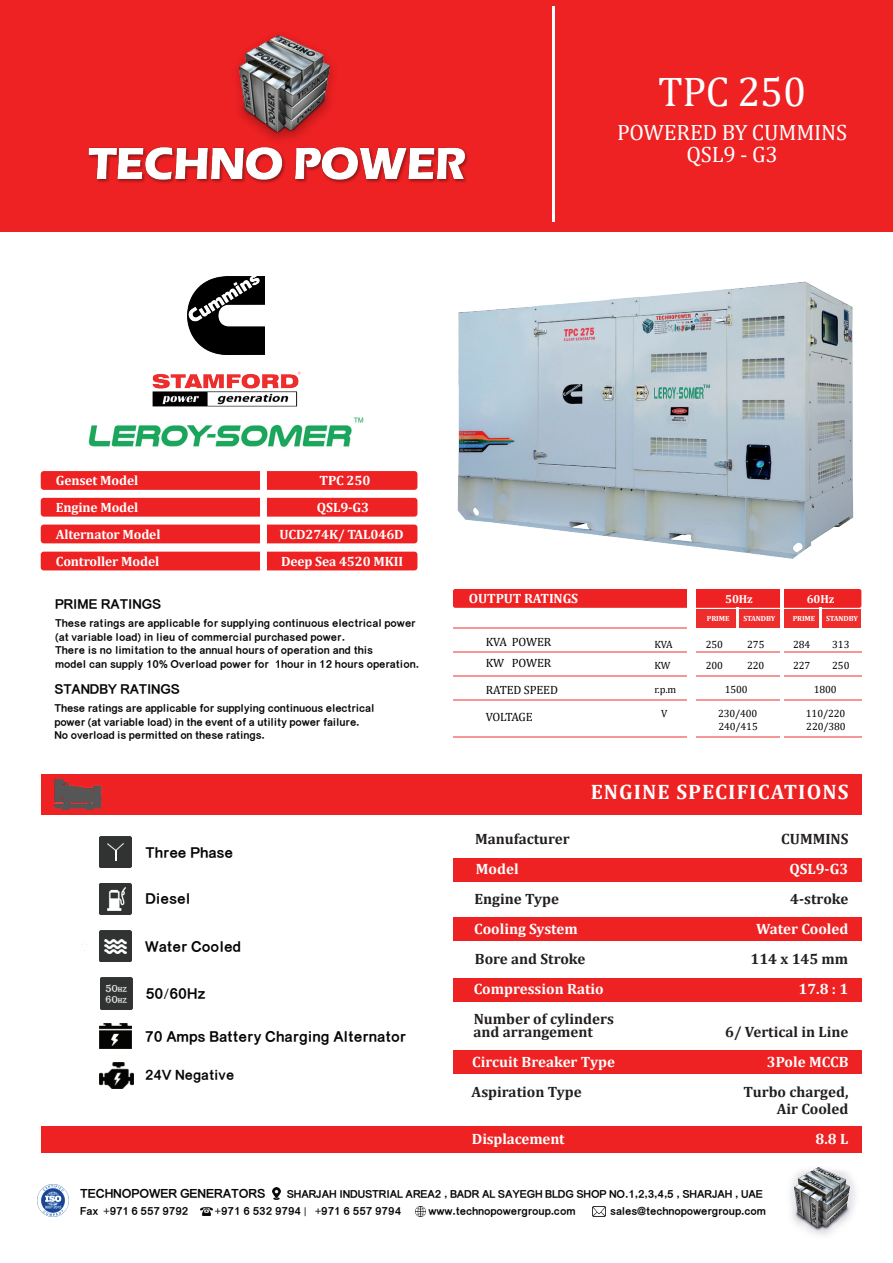
<style>
.page{position:relative;width:893px;height:1263px;background:#fff}
.page>*{position:absolute;margin:0;border:0;box-sizing:border-box;transform-origin:0 0}
.t1{font:41.7px "Cambria";letter-spacing:-.01em;color:#fff}
.t2{font:22.2px/22.2px "Cambria";letter-spacing:-.01em;color:#fff;text-align:center}
.t3{font:700 21px "Cambria";letter-spacing:.05em;color:#fff}
.t4{font:700 15px/13.5px "Cambria";color:#231f20}
.t5{font:700 15px "Cambria";color:#fff}
.t6{font:800 14.4px "M Hei PRC";color:#050504}
.t7{font:800 14.25px "M Hei PRC";color:#050504}
.t8{font:700 13.5px "Cambria";letter-spacing:-.01em;color:#fff}
.t9{font:800 13.5px "M Hei PRC";color:#050504}
.t10{font:800 13.05px "M Hei PRC";letter-spacing:-.01em;color:#050504}
.t11{font:12px/21px "Cambria";letter-spacing:-.01em;color:#050504}
.t12{font:800 12px "M Hei PRC";letter-spacing:-.01em;color:#050504}
.t13{font:12px "Cambria";letter-spacing:-.035em;color:#050504}
.t14{font:700 11.7px "Cambria";letter-spacing:-.01em;color:#fff}
.t15{font:800 10.5px "M Hei PRC";letter-spacing:-.01em;color:#050504}
.t16{font:10.5px "Cambria";letter-spacing:-.01em;color:#050504}
.t17{font:10.5px/10.4px "Algerian";color:#fff}
.t18{font:800 10.35px/13.5px "M Hei PRC";color:#050504}
.t19{font:700 7.5px "Cambria";letter-spacing:-.01em;color:#fff}
.s1{font-size:7.5px}
</style>
<div class="page">
<div style="left:0;top:0;width:893px;height:231px;background:#ee2123"></div>
<div style="left:41px;top:471px;width:376px;height:19px;background:#ee2123;border-radius:3px"></div>
<div style="left:41px;top:498px;width:376px;height:19px;background:#ee2123;border-radius:3px"></div>
<div style="left:41px;top:525px;width:376px;height:18px;background:#ee2123;border-radius:3px"></div>
<div style="left:41px;top:552px;width:376px;height:18px;background:#ee2123;border-radius:3px"></div>
<div style="left:453px;top:589px;width:408px;height:19px;background:#ee2123;border-radius:2px"></div>
<div style="left:696px;top:609px;width:165px;height:19px;background:#ee2d2d"></div>
<hr style="left:453px;top:651px;width:408px;height:1px;background:#ee2d2d">
<hr style="left:453px;top:675px;width:408px;height:1px;background:#ee2d2d">
<hr style="left:453px;top:699px;width:408px;height:2px;background:#ee2d2d">
<hr style="left:453px;top:736px;width:408px;height:1px;background:#ee2d2d">
<div style="left:41px;top:774px;width:820px;height:40px;background:#ee2123"></div>
<div style="left:453px;top:858px;width:408px;height:24px;background:#ee2123"></div>
<div style="left:453px;top:917px;width:408px;height:23px;background:#ee2123"></div>
<div style="left:453px;top:979px;width:408px;height:23px;background:#ee2123"></div>
<div style="left:453px;top:1050px;width:408px;height:24px;background:#ee2123"></div>
<div style="left:41px;top:1126px;width:820px;height:27px;background:#ee2123"></div>
<hr style="left:453px;top:628px;width:235px;height:1px;background:#ee2d2d">
<img style="left:236px;top:63px;width:97px;height:77px">
<img style="left:239px;top:35px;width:90px;height:99px">
<img style="left:88px;top:147px;width:380px;height:36px">
<img style="left:553px;top:7px;width:2px;height:215px">
<img style="left:780px;top:589px;width:4px;height:148px">
<svg style="left:737px;top:609px;width:1px;height:19px"></svg>
<svg style="left:820px;top:609px;width:1px;height:19px"></svg>
<img style="left:688px;top:589px;width:8px;height:148px">
<img style="left:260px;top:471px;width:6px;height:99px">
<img style="left:54px;top:779px;width:47px;height:31px">
<img style="left:100px;top:977px;width:32px;height:32px">
<img style="left:100px;top:883px;width:32px;height:32px">
<img style="left:108px;top:887px;width:18px;height:23px">
<img style="left:100px;top:836px;width:32px;height:32px">
<svg style="left:108px;top:844px;width:16px;height:16px"></svg>
<img style="left:100px;top:930px;width:31px;height:32px">
<img style="left:99px;top:1062px;width:34px;height:26px">
<img style="left:99px;top:1023px;width:33px;height:26px">
<img style="left:104px;top:939px;width:22px;height:14px">
<img style="left:88px;top:417px;width:276px;height:30px">
<img style="left:187px;top:276px;width:78px;height:78px">
<img style="left:152px;top:371px;width:149px;height:36px">
<img style="left:396px;top:281px;width:458px;height:290px">
<img style="left:791px;top:1167px;width:65px;height:68px">
<img style="left:794px;top:1168px;width:56px;height:61px">
<svg style="left:416px;top:1206px;width:10px;height:10px"></svg>
<svg style="left:200px;top:1207px;width:12px;height:8px"></svg>
<svg style="left:593px;top:1206px;width:13px;height:10px"></svg>
<svg style="left:273px;top:1188px;width:8px;height:11px"></svg>
<img style="left:37px;top:1185px;width:32px;height:31px">
<h1 class="t1" style="left:658px;top:68px;width:149px">TPC 250</h1>
<h2 class="t2" style="left:617px;top:121px;width:232px">POWERED BY CUMMINS<br>QSL9 - G3</h2>
<h3 class="t8" style="left:56px;top:471px;width:84px">Genset Model</h3>
<h3 class="t8" style="left:320px;top:471px;width:52px">TPC 250</h3>
<h3 class="t8" style="left:56px;top:498px;width:84px">Engine Model</h3>
<h3 class="t8" style="left:317px;top:498px;width:54px">QSL9-G3</h3>
<h3 class="t8" style="left:56px;top:525px;width:106px">Alternator Model</h3>
<h3 class="t8" style="left:279px;top:525px;width:126px">UCD274K/ TAL046D</h3>
<h3 class="t8" style="left:56px;top:552px;width:105px">Controller Model</h3>
<h3 class="t8" style="left:281px;top:552px;width:124px">Deep Sea 4520 MKII</h3>
<p class="t10" style="left:55px;top:597px;width:108px">PRIME RATINGS</p>
<p class="t18" style="left:55px;top:617px;width:366px">These ratings are applicable for supplying continuous electrical power (at variable load) in lieu of commercial purchased power.<br>There is no limitation to the annual hours of operation and this<br>model can supply 10% Overload power for 1hour in 12 hours operation.</p>
<p class="t10" style="left:54px;top:682px;width:127px">STANDBY RATINGS</p>
<p class="t18" style="left:54px;top:702px;width:322px">These ratings are applicable for supplying continuous electrical power (at variable load) in the event of a utility power failure.<br>No overload is permitted on these ratings.</p>
<p class="t17" style="left:106px;top:984px;width:23px">50<span class="s1">hz<br></span>60<span class="s1">hz</span></p>
<h3 class="t7" style="left:145px;top:845px;width:89px">Three Phase</h3>
<h3 class="t7" style="left:145px;top:891px;width:47px">Diesel</h3>
<h3 class="t7" style="left:145px;top:938px;width:97px">Water Cooled</h3>
<h3 class="t7" style="left:146px;top:985px;width:61px">50/60Hz</h3>
<h3 class="t6" style="left:145px;top:1029px;width:263px">70 Amps Battery Charging Alternator</h3>
<h3 class="t9" style="left:145px;top:1067px;width:91px">24V Negative</h3>
<h3 class="t8" style="left:469px;top:589px;width:111px">OUTPUT RATINGS</h3>
<p class="t14" style="left:725px;top:591px;width:29px">50Hz</p>
<p class="t14" style="left:807px;top:591px;width:29px">60Hz</p>
<p class="t11" style="left:486px;top:632px;width:67px">KVA POWER<br>KW POWER</p>
<p class="t11" style="left:486px;top:680px;width:74px">RATED SPEED</p>
<p class="t13" style="left:486px;top:710px;width:48px">VOLTAGE</p>
<p class="t19" style="left:707px;top:613px;width:24px">PRIME</p>
<p class="t19" style="left:743px;top:613px;width:33px">STANDBY</p>
<p class="t19" style="left:793px;top:613px;width:24px">PRIME</p>
<p class="t19" style="left:826px;top:613px;width:33px">STANDBY</p>
<p class="t16" style="left:654px;top:638px;width:20px">KVA</p>
<p class="t16" style="left:706px;top:638px;width:19px">250</p>
<p class="t16" style="left:747px;top:638px;width:19px">275</p>
<p class="t16" style="left:793px;top:638px;width:19px">284</p>
<p class="t16" style="left:832px;top:638px;width:19px">313</p>
<p class="t16" style="left:654px;top:659px;width:18px">KW</p>
<p class="t16" style="left:706px;top:659px;width:19px">200</p>
<p class="t16" style="left:747px;top:659px;width:19px">220</p>
<p class="t16" style="left:793px;top:659px;width:19px">227</p>
<p class="t16" style="left:832px;top:659px;width:19px">250</p>
<p class="t16" style="left:654px;top:683px;width:23px">r.p.m</p>
<p class="t16" style="left:725px;top:683px;width:24px">1500</p>
<p class="t16" style="left:814px;top:683px;width:24px">1800</p>
<p class="t16" style="left:661px;top:707px;width:8px">V</p>
<p class="t16" style="left:718px;top:707px;width:41px">230/400</p>
<p class="t16" style="left:806px;top:707px;width:41px">110/220</p>
<p class="t16" style="left:718px;top:720px;width:41px">240/415</p>
<p class="t16" style="left:806px;top:720px;width:41px">220/380</p>
<h3 class="t3" style="left:591px;top:777px;width:259px">ENGINE SPECIFICATIONS</h3>
<h3 class="t4" style="left:475px;top:831px;width:96px">Manufacturer</h3>
<h3 class="t4" style="left:781px;top:831px;width:69px">CUMMINS</h3>
<h3 class="t5" style="left:476px;top:858px;width:44px">Model</h3>
<h3 class="t5" style="left:789px;top:858px;width:60px">QSL9-G3</h3>
<h3 class="t4" style="left:474px;top:891px;width:86px">Engine Type</h3>
<h3 class="t4" style="left:790px;top:891px;width:60px">4-stroke</h3>
<h3 class="t5" style="left:474px;top:918px;width:105px">Cooling System</h3>
<h3 class="t5" style="left:756px;top:918px;width:94px">Water Cooled</h3>
<h3 class="t4" style="left:475px;top:951px;width:112px">Bore and Stroke</h3>
<h3 class="t4" style="left:750px;top:951px;width:99px">114 x 145 mm</h3>
<h3 class="t5" style="left:474px;top:978px;width:132px">Compression Ratio</h3>
<h3 class="t5" style="left:798px;top:978px;width:51px">17.8 : 1</h3>
<h3 class="t4" style="left:473px;top:1011px;width:142px">Number of cylinders and arrangement</h3>
<h3 class="t4" style="left:725px;top:1025px;width:125px">6/ Vertical in Line</h3>
<h3 class="t5" style="left:472px;top:1052px;width:144px">Circuit Breaker Type</h3>
<h3 class="t5" style="left:767px;top:1052px;width:83px">3Pole MCCB</h3>
<h3 class="t4" style="left:472px;top:1085px;width:112px">Aspiration Type</h3>
<h3 class="t4" style="left:744px;top:1083px;width:106px;line-height:16.5px;text-align:right">Turbo charged,<br>Air Cooled</h3>
<h3 class="t5" style="left:472px;top:1128px;width:94px">Displacement</h3>
<h3 class="t5" style="left:815px;top:1128px;width:34px">8.8 L</h3>
<p class="t12" style="left:80px;top:1187px;width:187px">TECHNOPOWER GENERATORS</p>
<p class="t15" style="left:287px;top:1188px;width:478px">SHARJAH INDUSTRIAL AREA2 , BADR AL SAYEGH BLDG SHOP NO.1,2,3,4,5 , SHARJAH , UAE</p>
<p class="t15" style="left:80px;top:1205px;width:110px">Fax +971 6 557 9792</p>
<p class="t15" style="left:215px;top:1205px;width:188px">+971 6 532 9794 | +971 6 557 9794</p>
<p class="t15" style="left:429px;top:1205px;width:148px">www.technopowergroup.com</p>
<p class="t15" style="left:610px;top:1205px;width:157px">sales@technopowergroup.com</p>
</div>
